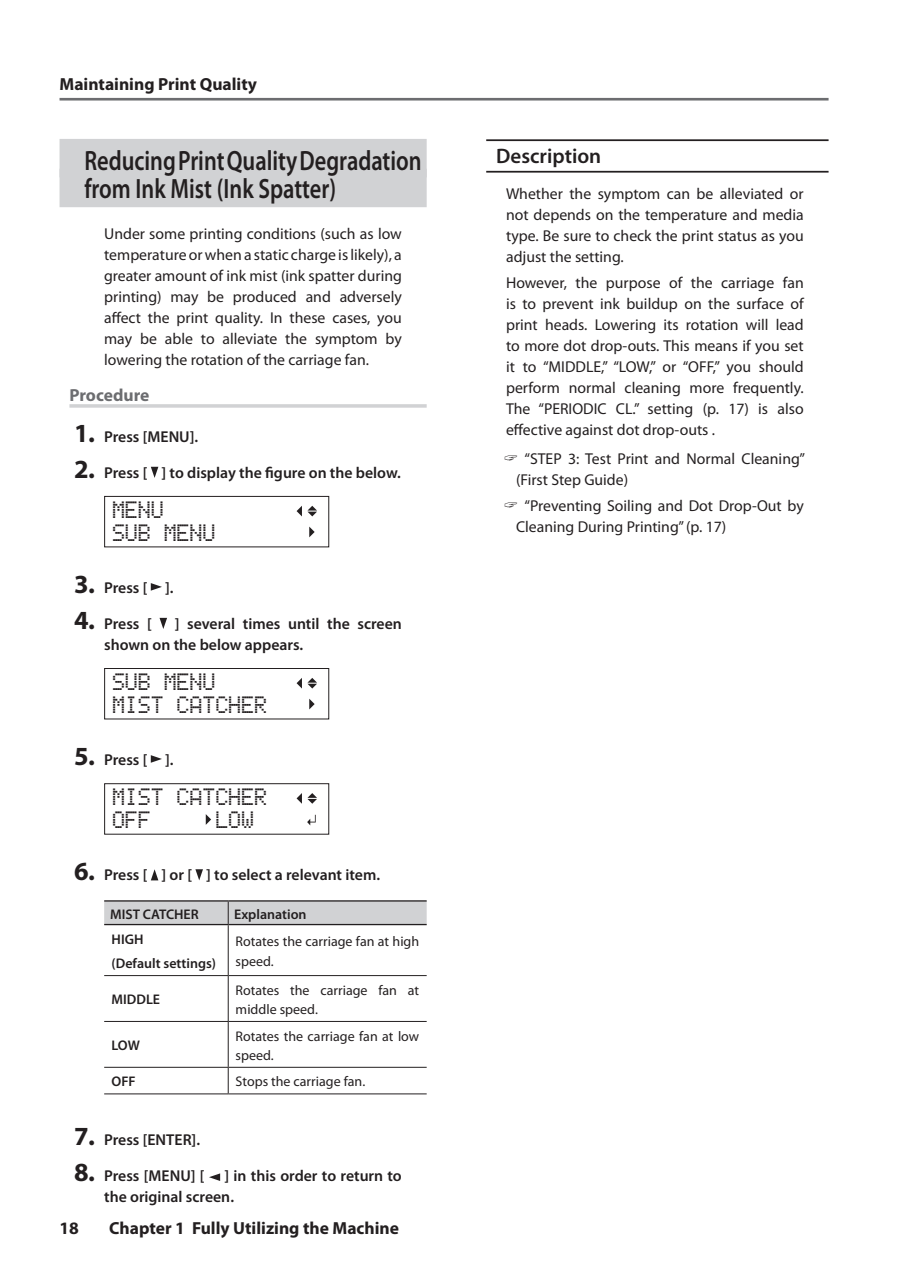
<style>
.page{position:relative;width:903px;height:1275px;background:#fff}
.page>*{position:absolute;margin:0;border:0;box-sizing:border-box;transform-origin:0 0}
.t1{font:600 28px/28px "Myriad Pro";color:#231f20;scale:.8 1}
.t2{font:600 21px "Myriad Pro";color:#231f20}
.t3{font:19.25px/22.8px "Lcd TT";color:#231f20}
.t4{font:700 17.5px "Myriad Pro";color:#231f20}
.t5{font:700 17.5px "Myriad Pro";letter-spacing:-.005em;color:#6c6d70}
.t6{font:15.75px/21px "Myriad Pro";color:#231f20;text-align:justify}
.t7{font:600 15.75px/21px "Myriad Pro";color:#231f20}
.t8{font:14px/19.2px "Myriad Pro";color:#231f20}
.t9{font:600 14px/24.2px "Myriad Pro";color:#231f20}
.s1{font-weight:700;font-size:26.25px}
</style>
<div class="page">
<hr style="left:60px;top:98px;width:768px;height:3px;background:#6c6d70">
<div style="left:60px;top:139px;width:367px;height:38px;background:#d1d2d4"></div>
<div style="left:60px;top:169px;width:367px;height:38px;background:#d1d2d4"></div>
<hr style="left:69px;top:404px;width:358px;height:4px;background:#d9dadb">
<svg style="left:151px;top:467px;width:7px;height:11px"></svg>
<svg style="left:104px;top:495px;width:226px;height:53px"></svg>
<svg style="left:151px;top:583px;width:11px;height:8px"></svg>
<svg style="left:160px;top:618px;width:7px;height:11px"></svg>
<svg style="left:104px;top:668px;width:226px;height:52px"></svg>
<svg style="left:151px;top:755px;width:11px;height:8px"></svg>
<svg style="left:104px;top:783px;width:226px;height:52px"></svg>
<svg style="left:151px;top:869px;width:7px;height:11px"></svg>
<svg style="left:195px;top:869px;width:8px;height:11px"></svg>
<hr style="left:104px;top:900px;width:124px;height:2px;background:#231f20">
<hr style="left:228px;top:900px;width:199px;height:2px;background:#231f20">
<hr style="left:104px;top:924px;width:124px;height:1px;background:#231f20">
<hr style="left:228px;top:924px;width:199px;height:1px;background:#231f20">
<svg style="left:104px;top:901px;width:323px;height:23px;background:#cbccce"></svg>
<hr style="left:228px;top:925px;width:1px;height:50px;background:#231f20">
<hr style="left:104px;top:975px;width:124px;height:1px;background:#231f20">
<hr style="left:228px;top:975px;width:199px;height:1px;background:#231f20">
<hr style="left:228px;top:976px;width:1px;height:45px;background:#231f20">
<hr style="left:104px;top:1021px;width:124px;height:1px;background:#231f20">
<hr style="left:228px;top:1021px;width:199px;height:1px;background:#231f20">
<hr style="left:228px;top:1022px;width:1px;height:45px;background:#231f20">
<hr style="left:104px;top:1067px;width:124px;height:1px;background:#231f20">
<hr style="left:228px;top:1067px;width:199px;height:1px;background:#231f20">
<svg style="left:228px;top:1068px;width:1px;height:25px"></svg>
<hr style="left:104px;top:1093px;width:124px;height:1px;background:#231f20">
<hr style="left:228px;top:1093px;width:199px;height:1px;background:#231f20">
<svg style="left:209px;top:1173px;width:11px;height:8px"></svg>
<hr style="left:486px;top:139px;width:342px;height:2px;background:#231f20">
<hr style="left:486px;top:171px;width:342px;height:2px;background:#231f20">
<p class="t4" style="left:60px;top:73px;width:199px">Maintaining Print Quality</p>
<h1 class="t1" style="left:84px;top:146px;width:423px">Reducing Print Quality Degradation from Ink Mist (Ink Spatter)</h1>
<p class="t6" style="left:104px;top:223px;width:299px">Under some printing conditions (such as low temperature or when a static charge is likely), a greater amount of ink mist (ink spatter during printing) may be produced and adversely affect the print quality. In these cases, you may be able to alleviate the symptom by lowering the rotation of the carriage fan.</p>
<p class="t5" style="left:69px;top:384px;width:81px">Procedure</p>
<p class="t7" style="left:74px;top:426px;width:124px"><span class="s1">1.</span> Press [MENU].</p>
<p class="t7" style="left:74px;top:462px;width:327px"><span class="s1">2.</span> Press [ ] to display the figure on the below.</p>
<p class="t3" style="left:112px;top:499px;width:105px">MENU<br>SUB MENU</p>
<p class="t7" style="left:74px;top:577px;width:100px"><span class="s1">3.</span> Press [ ].</p>
<p class="t7" style="left:74px;top:613px;width:79px"><span class="s1">4.</span> Press [</p>
<p class="t7" style="left:104px;top:613px;width:299px;text-indent:71px">] several times until the screen shown on the below appears.</p>
<p class="t3" style="left:112px;top:671px;width:157px">SUB MENU<br>MIST CATCHER</p>
<p class="t7" style="left:74px;top:749px;width:100px"><span class="s1">5.</span> Press [ ].</p>
<p class="t3" style="left:112px;top:787px;width:157px">MIST CATCHER<br>OFF</p>
<p class="t3" style="left:215px;top:809px;width:40px">LOW</p>
<p class="t7" style="left:74px;top:864px;width:306px"><span class="s1">6.</span> Press [ ] or [ ] to select a relevant item.</p>
<p class="t9" style="left:110px;top:901px;width:90px">MIST CATCHER</p>
<p class="t9" style="left:234px;top:901px;width:74px">Explanation</p>
<p class="t9" style="left:112px;top:927px;width:106px">HIGH<br>(Default settings)</p>
<p class="t8" style="left:236px;top:932px;width:185px">Rotates the carriage fan at high speed.</p>
<p class="t9" style="left:112px;top:987px;width:50px">MIDDLE</p>
<p class="t8" style="left:236px;top:980px;width:185px">Rotates the carriage fan at middle speed.</p>
<p class="t9" style="left:112px;top:1033px;width:30px">LOW</p>
<p class="t8" style="left:236px;top:1026px;width:185px">Rotates the carriage fan at low speed.</p>
<p class="t9" style="left:112px;top:1069px;width:26px">OFF</p>
<p class="t8" style="left:236px;top:1072px;width:130px">Stops the carriage fan.</p>
<p class="t7" style="left:74px;top:1129px;width:126px"><span class="s1">7.</span> Press [ENTER].</p>
<p class="t7" style="left:74px;top:1165px;width:132px"><span class="s1">8.</span> Press [MENU] [</p>
<p class="t7" style="left:104px;top:1165px;width:299px;text-indent:120px">] in this order to return to the original screen.</p>
<p class="t4" style="left:60px;top:1216px;width:21px">18</p>
<p class="t4" style="left:109px;top:1216px;width:291px">Chapter 1 Fully Utilizing the Machine</p>
<h2 class="t2" style="left:496px;top:143px;width:107px">Description</h2>
<p class="t6" style="left:506px;top:183px;width:299px">Whether the symptom can be alleviated or not depends on the temperature and media type. Be sure to check the print status as you adjust the setting.</p>
<p class="t6" style="left:506px;top:272px;width:299px">However, the purpose of the carriage fan is to prevent ink buildup on the surface of print heads. Lowering its rotation will lead to more dot drop-outs. This means if you set it to “MIDDLE,” “LOW,” or “OFF,” you should perform normal cleaning more frequently.<br>The “PERIODIC CL.” setting (p. 17) is also effective against dot drop-outs .</p>
<p class="t6" style="left:516px;top:448px;width:291px;text-indent:8px">“STEP 3: Test Print and Normal Cleaning” (First Step Guide)</p>
<p class="t6" style="left:516px;top:495px;width:289px;text-indent:8px">“Preventing Soiling and Dot Drop-Out by<br>Cleaning During Printing” (p. 17)</p>
</div>
